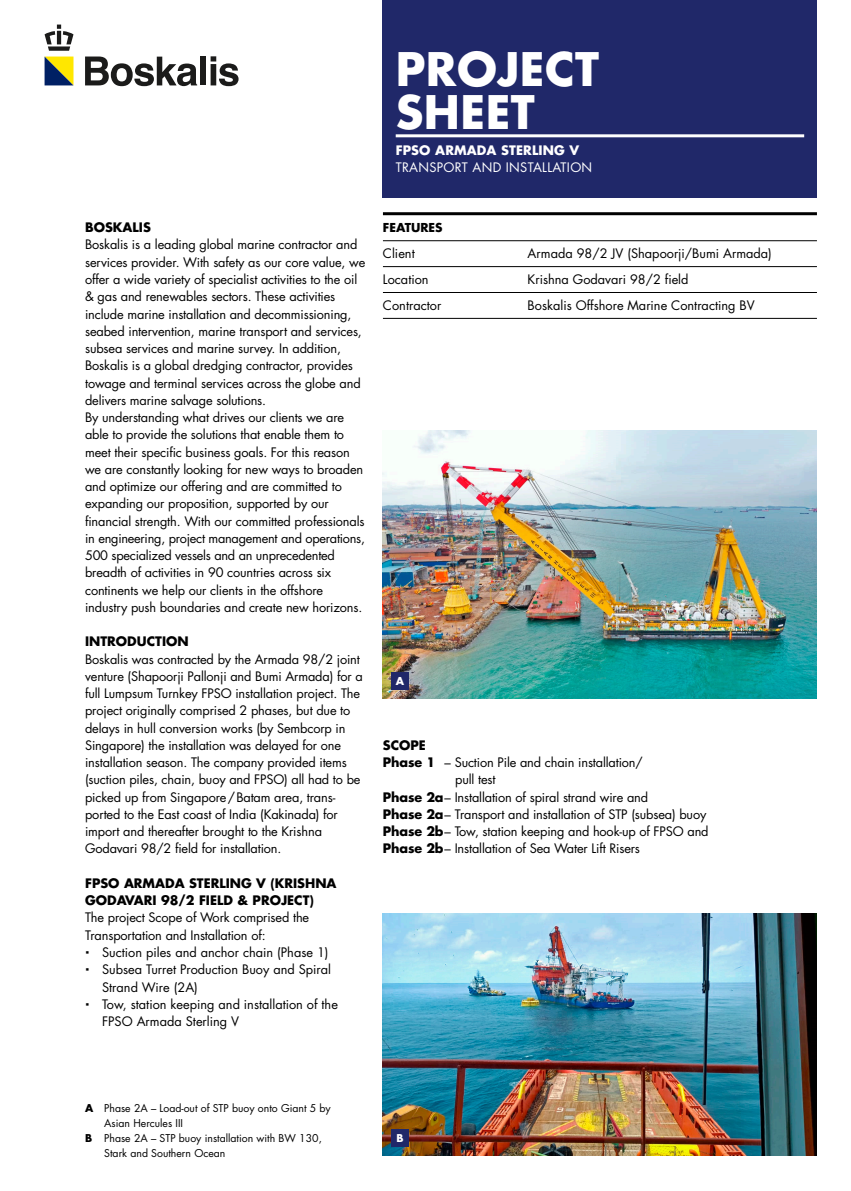
<style>
.page{position:relative;width:851px;height:1191px;background:#fff}
.page>*{position:absolute;margin:0;border:0;box-sizing:border-box;transform-origin:0 0}
._000_JEC_Heading_1{font:700 45px "Futura Std";letter-spacing:.01em;color:#fff}
.body{font:12.75px/17.2px "Futura Std";letter-spacing:-.01em;color:#000}
.body_indent_bold_gre{font:12.75px/17.2px "Futura Std";letter-spacing:-.01em;color:#000}
.body_upperline{font:12.75px "Futura Std";color:#000}
.kop_1{font:700 12.75px/17.2px "Futura Std";color:#000}
._000_JEC_Subheading{font:12.75px "Futura Std";letter-spacing:.025em;color:#fff}
._000_JEC_Subheading-2{font:700 12.75px "Futura Std";letter-spacing:.01em;color:#fff}
.kop_3{font:700 12px "Futura Std";color:#000}
.t1{font:700 10.65px "Futura Std";color:#fff}
.captions{font:10.5px/15px "Futura Std";color:#000}
.t2{font:700 10.5px "Futura Std";color:#fff}
.s1{font-weight:700}
</style>
<div class="page">
<svg style="left:45px;top:57px;width:28px;height:28px"></svg>
<svg style="left:85px;top:57px;width:112px;height:29px"></svg>
<div style="left:200px;top:57px;width:6px;height:28px;background:#1b1b1a"></div>
<svg style="left:210px;top:56px;width:28px;height:30px"></svg>
<svg style="left:45px;top:25px;width:28px;height:26px"></svg>
<div style="left:383px;top:0;width:433px;height:198px;background:#202869"></div>
<hr style="left:395px;top:134px;width:409px;height:3px;background:#fff">
<img style="left:383px;top:913px;width:433px;height:242px">
<img style="left:383px;top:431px;width:433px;height:267px">
<hr style="left:383px;top:212px;width:433px;height:3px;background:#000">
<hr style="left:383px;top:240px;width:433px;height:1px;background:#000">
<hr style="left:383px;top:266px;width:433px;height:1px;background:#000">
<hr style="left:383px;top:292px;width:433px;height:1px;background:#000">
<hr style="left:383px;top:318px;width:433px;height:1px;background:#000">
<div style="left:391px;top:672px;width:17px;height:17px;background:#202869"></div>
<div style="left:391px;top:1129px;width:18px;height:18px;background:#202869"></div>
<p class="_000_JEC_Heading_1" style="left:395px;top:39px;width:205px">PROJECT</p>
<p class="_000_JEC_Heading_1" style="left:395px;top:82px;width:141px">SHEET</p>
<p class="_000_JEC_Subheading-2" style="left:395px;top:141px;width:185px">FPSO ARMADA STERLING V</p>
<p class="_000_JEC_Subheading" style="left:395px;top:159px;width:198px">TRANSPORT AND INSTALLATION</p>
<p class="kop_1" style="left:85px;top:219px;width:67px">BOSKALIS</p>
<p class="body" style="left:85px;top:236px;width:282px">Boskalis is a leading global marine contractor and services provider. With safety as our core value, we offer a wide variety of specialist activities to the oil &amp; gas and renewables sectors. These activities include marine installation and decommissioning, seabed intervention, marine transport and services, subsea services and marine survey. In addition, Boskalis is a global dredging contractor, provides towage and terminal services across the globe and delivers marine salvage solutions.</p>
<p class="body" style="left:85px;top:409px;width:281px">By understanding what drives our clients we are able to provide the solutions that enable them to meet their specific business goals. For this reason we are constantly looking for new ways to broaden and optimize our offering and are committed to expanding our proposition, supported by our financial strength. With our committed professionals in engineering, project management and operations, 500 specialized vessels and an unprecedented breadth of activities in 90 countries across six continents we help our clients in the offshore industry push boundaries and create new horizons.</p>
<p class="kop_1" style="left:85px;top:633px;width:105px">INTRODUCTION</p>
<p class="body" style="left:85px;top:650px;width:279px">Boskalis was contracted by the Armada 98/2 joint venture (Shapoorji Pallonji and Bumi Armada) for a full Lumpsum Turnkey FPSO installation project. The project originally comprised 2 phases, but due to delays in hull conversion works (by Sembcorp in Singapore) the installation was delayed for one installation season. The company provided items (suction piles, chain, buoy and FPSO) all had to be picked up from Singapore/Batam area, trans&shy;ported to the East coast of India (Kakinada) for import and thereafter brought to the Krishna Godavari 98/2 field for installation.</p>
<p class="kop_1" style="left:85px;top:874px;width:253px">FPSO ARMADA STERLING V (KRISHNA<br>GODAVARI 98/2 FIELD &amp; PROJECT)</p>
<p class="body" style="left:85px;top:909px;width:225px">The project Scope of Work comprised the<br>Transportation and Installation of:</p>
<p class="body" style="left:102px;top:943px;width:228px">Suction piles and anchor chain (Phase 1)</p>
<p class="body" style="left:102px;top:961px;width:230px">Subsea Turret Production Buoy and Spiral<br>Strand Wire (2A)</p>
<p class="body" style="left:102px;top:995px;width:237px">Tow, station keeping and installation of the<br>FPSO Armada Sterling V</p>
<p class="kop_3" style="left:383px;top:220px;width:61px">FEATURES</p>
<p class="body_upperline" style="left:383px;top:245px;width:33px">Client</p>
<p class="body_upperline" style="left:527px;top:245px;width:246px">Armada 98/2 JV (Shapoorji/Bumi Armada)</p>
<p class="body_upperline" style="left:383px;top:271px;width:47px">Location</p>
<p class="body_upperline" style="left:527px;top:271px;width:162px">Krishna Godavari 98/2 field</p>
<p class="body_upperline" style="left:383px;top:297px;width:60px">Contractor</p>
<p class="body_upperline" style="left:527px;top:297px;width:228px">Boskalis Offshore Marine Contracting BV</p>
<p class="t1" style="left:396px;top:673px;width:10px">A</p>
<p class="kop_1" style="left:383px;top:736px;width:45px">SCOPE</p>
<p class="body_indent_bold_gre" style="left:455px;top:754px;width:189px;text-indent:-72px"><span class="s1">Phase 1</span> – Suction Pile and chain installation/ pull test</p>
<p class="body_indent_bold_gre" style="left:383px;top:788px;width:267px"><span class="s1">Phase 2a</span>– Installation of spiral strand wire and</p>
<p class="body_indent_bold_gre" style="left:383px;top:805px;width:325px"><span class="s1">Phase 2a</span>– Transport and installation of STP (subsea) buoy</p>
<p class="body_indent_bold_gre" style="left:383px;top:823px;width:327px"><span class="s1">Phase 2b</span>– Tow, station keeping and hook-up of FPSO and</p>
<p class="body_indent_bold_gre" style="left:383px;top:840px;width:258px"><span class="s1">Phase 2b</span>– Installation of Sea Water Lift Risers</p>
<p class="captions" style="left:104px;top:1100px;width:228px;text-indent:-19px"><span class="s1">A</span> Phase 2A – Load-out of STP buoy onto Giant 5 by<br>Asian Hercules III</p>
<p class="captions" style="left:104px;top:1130px;width:219px;text-indent:-19px"><span class="s1">B</span> Phase 2A – STP buoy installation with BW 130,<br>Stark and Southern Ocean</p>
<p class="t2" style="left:396px;top:1131px;width:9px">B</p>
</div>
